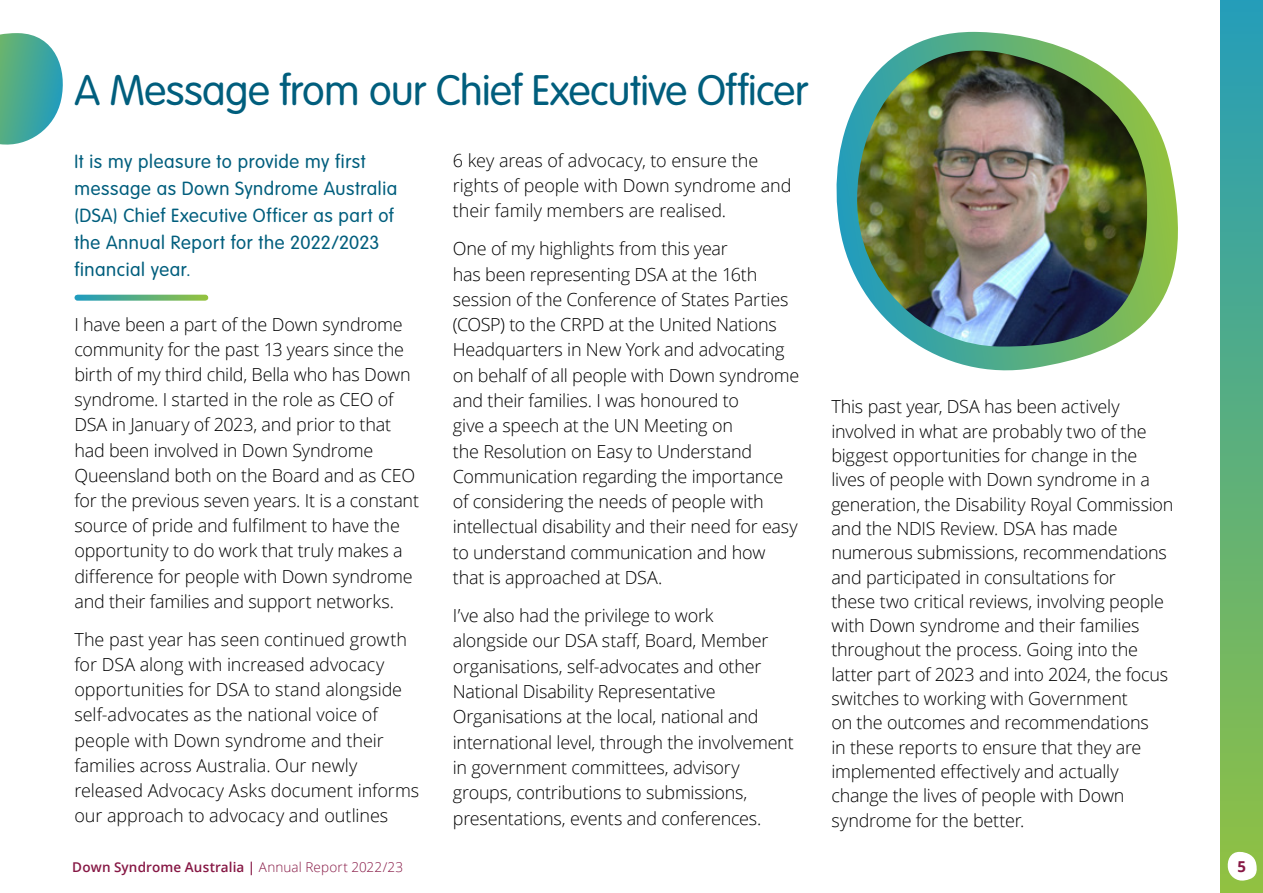
<style>
.page{position:relative;width:1263px;height:893px;background:#fff}
.page>*{position:absolute;margin:0;border:0;box-sizing:border-box;transform-origin:0 0}
.t1{font:300 42px "VAG Rounded Std";letter-spacing:-.01em;color:#005e7d}
.t2{font:300 18.75px/27px "VAG Rounded Std";letter-spacing:.03em;color:#005e7d}
.t3{font:300 18px/25.2px "Open Sans";letter-spacing:-.015em;color:#000}
.t4{font:700 15px "Open Sans";color:#861744}
.t5{font:600 13.5px "Open Sans";letter-spacing:.01em;color:#861744}
.s1{font-weight:300}
</style>
<div class="page">
<div style="left:1220px;top:0;width:43px;height:893px;background:linear-gradient(to bottom,#249db9,#92c141)"></div>
<svg style="left:1227px;top:852px;width:31px;height:30px"></svg>
<svg style="left:0;top:33px;width:63px;height:112px"></svg>
<svg style="left:836px;top:32px;width:342px;height:339px"></svg>
<img style="left:857px;top:51px;width:292px;height:296px">
<svg style="left:77px;top:295px;width:128px;height:6px"></svg>
<p class="t1" style="left:74px;top:66px;width:735px">A Message from our Chief Executive Officer</p>
<p class="t2" style="left:74px;top:148px;width:324px">It is my pleasure to provide my first message as Down Syndrome Australia (DSA) Chief Executive Officer as part of the Annual Report for the 2022/2023 financial year.</p>
<p class="t3" style="left:74px;top:311px;width:346px">I have been a part of the Down syndrome community for the past 13 years since the birth of my third child, Bella who has Down syndrome. I started in the role as CEO of DSA in January of 2023, and prior to that had been involved in Down Syndrome Queensland both on the Board and as CEO for the previous seven years. It is a constant source of pride and fulfilment to have the opportunity to do work that truly makes a difference for people with Down syndrome and their families and support networks.</p>
<p class="t3" style="left:74px;top:626px;width:346px">The past year has seen continued growth for DSA along with increased advocacy opportunities for DSA to stand alongside self-advocates as the national voice of people with Down syndrome and their families across Australia. Our newly released Advocacy Asks document informs our approach to advocacy and outlines</p>
<p class="t3" style="left:453px;top:147px;width:340px">6 key areas of advocacy, to ensure the rights of people with Down syndrome and their family members are realised.</p>
<p class="t3" style="left:453px;top:236px;width:348px">One of my highlights from this year<br>has been representing DSA at the 16th session of the Conference of States Parties (COSP) to the CRPD at the United Nations Headquarters in New York and advocating on behalf of all people with Down syndrome and their families. I was honoured to<br>give a speech at the UN Meeting on<br>the Resolution on Easy to Understand Communication regarding the importance of considering the needs of people with intellectual disability and their need for easy to understand communication and how that is approached at DSA.</p>
<p class="t3" style="left:453px;top:602px;width:342px">I’ve also had the privilege to work<br>alongside our DSA staff, Board, Member organisations, self-advocates and other National Disability Representative Organisations at the local, national and international level, through the involvement in government committees, advisory groups, contributions to submissions, presentations, events and conferences.</p>
<p class="t3" style="left:831px;top:394px;width:344px;line-height:24.3px">This past year, DSA has been actively involved in what are probably two of the biggest opportunities for change in the lives of people with Down syndrome in a generation, the Disability Royal Commission and the NDIS Review. DSA has made numerous submissions, recommendations and participated in consultations for<br>these two critical reviews, involving people with Down syndrome and their families throughout the process. Going into the latter part of 2023 and into 2024, the focus switches to working with Government<br>on the outcomes and recommendations<br>in these reports to ensure that they are implemented effectively and actually change the lives of people with Down syndrome for the better.</p>
<p class="t5" style="left:72px;top:857px;width:333px">Down Syndrome Australia | <span class="s1">Annual Report 2022/23</span></p>
<p class="t4" style="left:1237px;top:856px;width:10px">5</p>
</div>
